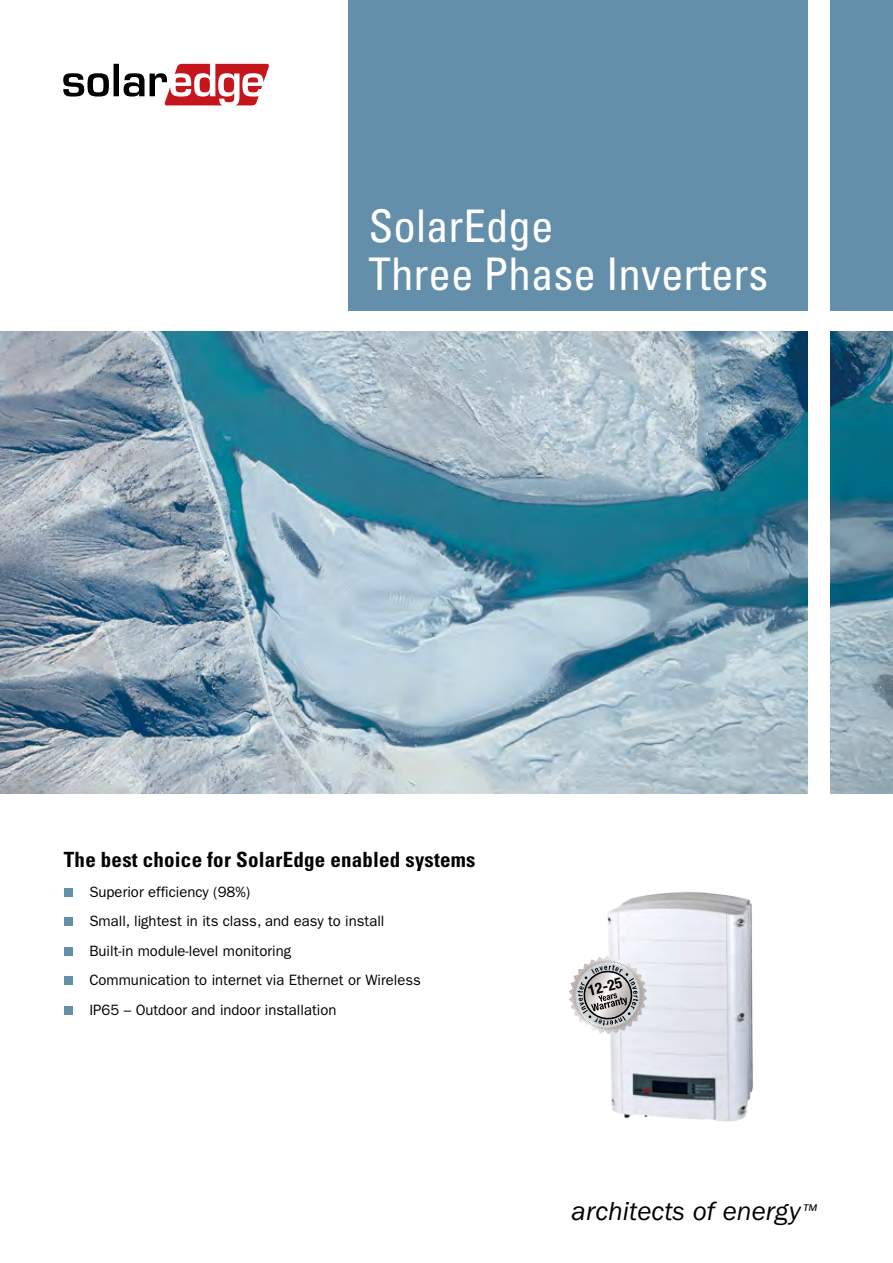
<style>
.page{position:relative;width:893px;height:1263px;background:#fff}
.page>*{position:absolute;margin:0;border:0;box-sizing:border-box;transform-origin:0 0}
.t1{font:condensed 45px/48px "Univers LT Std";color:#fff}
.t2{font:italic 27px "ITC Franklin Gothic Std";color:#000}
.t3{font:700 condensed 21px "Univers LT Std";letter-spacing:.01em;color:#000}
.t4{font:15px/29.5px "ITC Franklin Gothic Std";color:#000}
.t5{font:700 condensed 15px "Helvetica Neue LT Std";color:#000}
.s1{font-size:17.4px}
</style>
<div class="page">
<img style="left:0;top:332px;width:893px;height:461px">
<div style="left:349px;top:0;width:544px;height:310px;background:#648faa"></div>
<div style="left:808px;top:0;width:21px;height:829px;background:#fff"></div>
<svg style="left:63px;top:64px;width:206px;height:41px"></svg>
<div style="left:64px;top:888px;width:8px;height:9px;background:#648faa"></div>
<div style="left:64px;top:918px;width:8px;height:8px;background:#648faa"></div>
<div style="left:64px;top:947px;width:8px;height:9px;background:#648faa"></div>
<div style="left:64px;top:977px;width:8px;height:8px;background:#648faa"></div>
<div style="left:64px;top:1006px;width:8px;height:9px;background:#648faa"></div>
<img style="left:607px;top:892px;width:146px;height:230px">
<svg style="left:569px;top:956px;width:78px;height:78px"></svg>
<h1 class="t1" style="left:369px;top:202px;width:401px">SolarEdge<br>Three Phase Inverters</h1>
<h3 class="t3" style="left:64px;top:847px;width:413px">The best choice for SolarEdge enabled systems</h3>
<p class="t4" style="left:89px;top:877px;width:333px">Superior efficiency (98%)<br>Small, lightest in its class, and easy to install Built-in module-level monitoring<br>Communication to internet via Ethernet or Wireless IP65 – Outdoor and indoor installation</p>
<p class="t5" style="left:586px;top:982px;width:36px;rotate:-14deg">12-25</p>
<h2 class="t2" style="left:572px;top:1196px;width:246px">architects of energy<span class="s1">™</span></h2>
</div>
